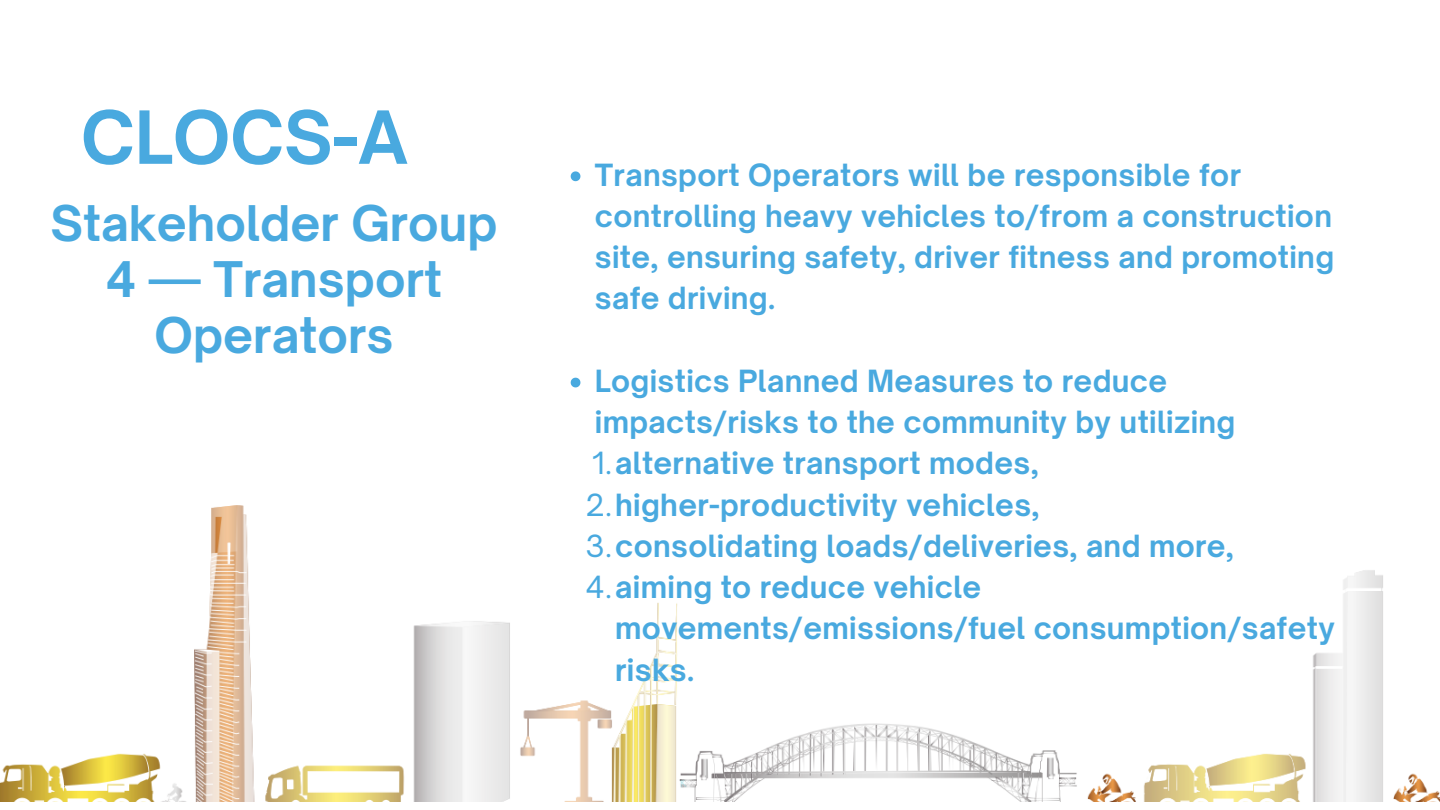
<style>
.page{position:relative;width:1440px;height:810px;background:#fff}
.page>*{position:absolute;margin:0;border:0;box-sizing:border-box;transform-origin:0 0}
.t1{font:700 70px "Open Sauce One";color:#49a9df}
.t2{font:700 47px/56.2px "Open Sauce One";color:#49a9df;text-align:center}
.t3{font:700 29.3px/41.2px "Open Sauce One";letter-spacing:.01em;color:#49a9df}
.s1{font-weight:400}
</style>
<div class="page">
<img style="left:0;top:505px;width:1440px;height:296px">
<svg style="left:571px;top:171px;width:9px;height:10px"></svg>
<svg style="left:571px;top:378px;width:9px;height:9px"></svg>
<p class="t1" style="left:81px;top:94px;width:328px">CLOCS-A</p>
<p class="t2" style="left:50px;top:195px;width:449px">Stakeholder Group<br>4 — Transport<br>Operators</p>
<p class="t3" style="left:595px;top:154px;width:741px">Transport Operators will be responsible for controlling heavy vehicles to/from a construction site, ensuring safety, driver fitness and promoting safe driving.</p>
<p class="t3" style="left:595px;top:360px;width:642px">Logistics Planned Measures to reduce impacts/risks to the community by utilizing</p>
<p class="t3" style="left:592px;top:443px;width:448px"><span class="s1">1.</span>alternative transport modes,</p>
<p class="t3" style="left:586px;top:484px;width:455px"><span class="s1">2.</span>higher-productivity vehicles,</p>
<p class="t3" style="left:585px;top:525px;width:650px"><span class="s1">3.</span>consolidating loads/deliveries, and more,</p>
<p class="t3" style="left:615px;top:566px;width:721px;text-indent:-30px"><span class="s1">4.</span>aiming to reduce vehicle movements/emissions/fuel consumption/safety risks.</p>
</div>
